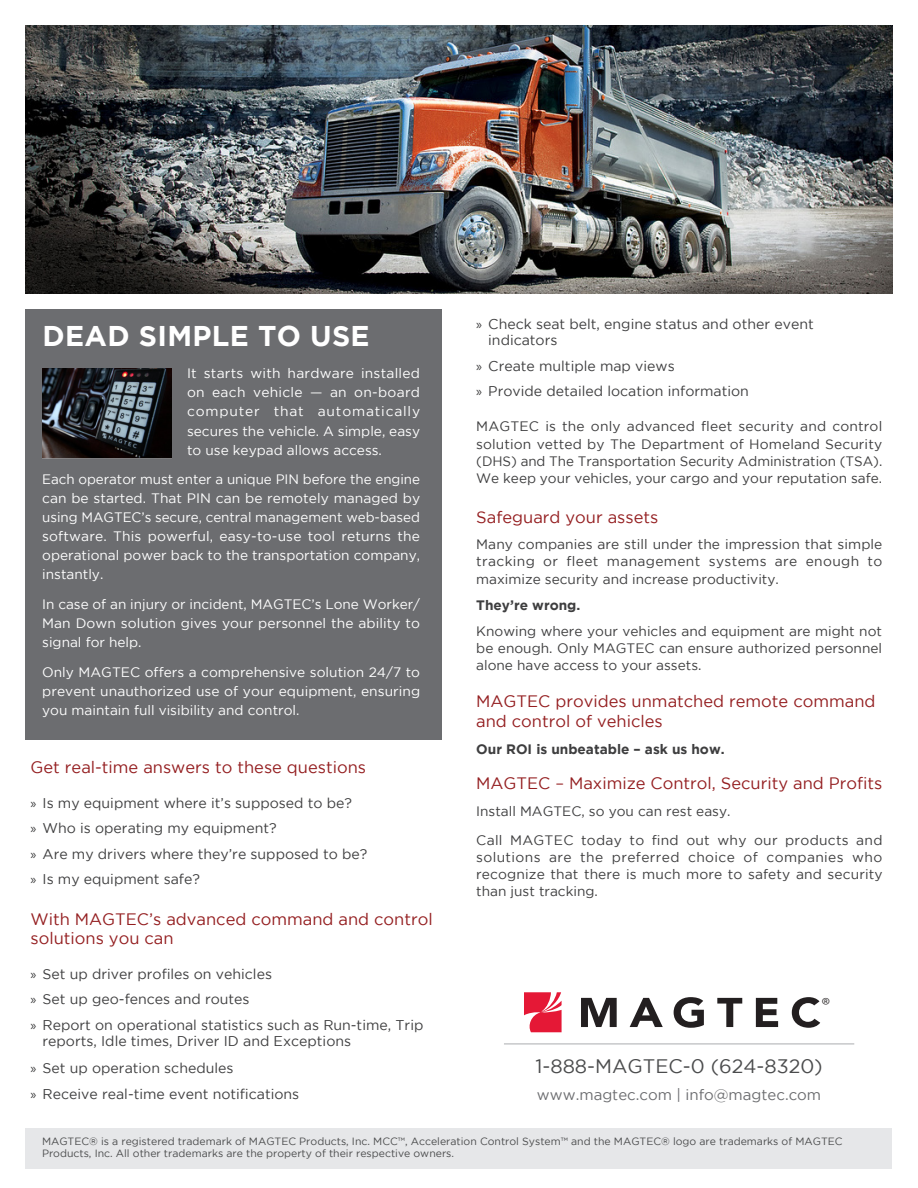
<style>
.page{position:relative;width:918px;height:1188px;background:#fff}
.page>*{position:absolute;margin:0;border:0;box-sizing:border-box;transform-origin:0 0}
.t1{font:700 28.5px "Gotham";letter-spacing:.015em;color:#fff}
.par{font:19.5px "Gotham";color:#4b4c4d}
.Highlighted_small_te{font:16.5px/19.5px "Gotham";color:#941e20}
.Small_Par{font:16.5px "Gotham";color:#941e20}
.par-2{font:15px "Gotham";color:#6c6d70}
.t2{font:14.85px "Myriad";color:#231f20;scale:1.08 1}
.t3{font:14.1px/16.5px "Gotham";color:#3e3e3f}
.Small_Par-2{font:13.65px/17.1px "Gotham";color:#3e3e3f;text-align:justify}
.Small_Par-3{font:13.65px/19px "Gotham";color:#fff;text-align:justify}
.Small_Par-4{font:700 13.65px "Gotham";color:#3e3e3f}
.par-3{font:10.5px/12px "Gotham";color:#4b4c4d}
.s1{font-family:"Myriad Pro"}
</style>
<div class="page">
<div style="left:26px;top:1128px;width:866px;height:40px;background:#e6e7e9"></div>
<svg style="left:525px;top:992px;width:37px;height:40px"></svg>
<svg style="left:581px;top:998px;width:36px;height:29px"></svg>
<svg style="left:630px;top:998px;width:33px;height:29px"></svg>
<svg style="left:674px;top:997px;width:30px;height:31px"></svg>
<svg style="left:717px;top:998px;width:25px;height:29px"></svg>
<svg style="left:756px;top:998px;width:22px;height:29px"></svg>
<svg style="left:792px;top:997px;width:28px;height:31px"></svg>
<div style="left:26px;top:310px;width:416px;height:430px;background:#6c6d70"></div>
<img style="left:42px;top:368px;width:130px;height:91px">
<img style="left:26px;top:26px;width:866px;height:267px">
<hr style="left:504px;top:1043px;width:350px;height:2px;background:#c7c8ca">
<p class="t3" style="left:488px;top:315px;width:327px;text-indent:-12px"><span class="s1">»</span> Check seat belt, engine status and other event indicators</p>
<p class="t3" style="left:476px;top:357px;width:200px"><span class="s1">»</span> Create multiple map views</p>
<p class="t3" style="left:476px;top:383px;width:274px"><span class="s1">»</span> Provide detailed location information</p>
<p class="Small_Par-2" style="left:476px;top:418px;width:408px">MAGTEC is the only advanced fleet security and control solution vetted by The Department of Homeland Security (DHS) and The Transportation Security Administration (TSA).<br>We keep your vehicles, your cargo and your reputation safe.</p>
<p class="Small_Par" style="left:476px;top:508px;width:184px">Safeguard your assets</p>
<p class="Small_Par-2" style="left:476px;top:536px;width:408px">Many companies are still under the impression that simple tracking or fleet management systems are enough to maximize security and increase productivity.</p>
<p class="Small_Par-4" style="left:476px;top:597px;width:106px">They’re wrong.</p>
<p class="Small_Par-2" style="left:476px;top:622px;width:407px">Knowing where your vehicles and equipment are might not be enough. Only MAGTEC can ensure authorized personnel alone have access to your assets.</p>
<p class="Highlighted_small_te" style="left:476px;top:692px;width:401px">MAGTEC provides unmatched remote command and control of vehicles</p>
<p class="Small_Par-4" style="left:476px;top:741px;width:250px">Our ROI is unbeatable – ask us how.</p>
<p class="Highlighted_small_te" style="left:476px;top:774px;width:408px">MAGTEC – Maximize Control, Security and Profits</p>
<p class="Small_Par-2" style="left:476px;top:803px;width:256px">Install MAGTEC, so you can rest easy.</p>
<p class="Small_Par-2" style="left:476px;top:832px;width:408px">Call MAGTEC today to find out why our products and solutions are the preferred choice of companies who recognize that there is much more to safety and security than just tracking.</p>
<p class="t1" style="left:42px;top:320px;width:329px">DEAD SIMPLE TO USE</p>
<p class="Small_Par-3" style="left:187px;top:364px;width:235px">It starts with hardware installed on each vehicle — an on-board computer that automatically secures the vehicle. A simple, easy to use keypad allows access.</p>
<p class="Small_Par-3" style="left:42px;top:470px;width:379px">Each operator must enter a unique PIN before the engine can be started. That PIN can be remotely managed by using MAGTEC’s secure, central management web-based software. This powerful, easy-to-use tool returns the operational power back to the transportation company, instantly.</p>
<p class="Small_Par-3" style="left:42px;top:594px;width:379px">In case of an injury or incident, MAGTEC’s Lone Worker/ Man Down solution gives your personnel the ability to signal for help.</p>
<p class="Small_Par-3" style="left:42px;top:662px;width:379px">Only MAGTEC offers a comprehensive solution 24/7 to prevent unauthorized use of your equipment, ensuring you maintain full visibility and control.</p>
<p class="Highlighted_small_te" style="left:31px;top:758px;width:337px">Get real-time answers to these questions</p>
<p class="t3" style="left:31px;top:794px;width:323px"><span class="s1">»</span> Is my equipment where it’s supposed to be?</p>
<p class="t3" style="left:31px;top:820px;width:248px"><span class="s1">»</span> Who is operating my equipment?</p>
<p class="t3" style="left:31px;top:845px;width:338px"><span class="s1">»</span> Are my drivers where they’re supposed to be?</p>
<p class="t3" style="left:31px;top:871px;width:171px"><span class="s1">»</span> Is my equipment safe?</p>
<p class="Highlighted_small_te" style="left:31px;top:909px;width:404px">With MAGTEC’s advanced command and control solutions you can</p>
<p class="t3" style="left:31px;top:965px;width:243px"><span class="s1">»</span> Set up driver profiles on vehicles</p>
<p class="t3" style="left:31px;top:991px;width:221px"><span class="s1">»</span> Set up geo-fences and routes</p>
<p class="t3" style="left:43px;top:1016px;width:382px;text-indent:-12px"><span class="s1">»</span> Report on operational statistics such as Run-time, Trip reports, Idle times, Driver ID and Exceptions</p>
<p class="t3" style="left:31px;top:1060px;width:204px"><span class="s1">»</span> Set up operation schedules</p>
<p class="t3" style="left:31px;top:1085px;width:270px"><span class="s1">»</span> Receive real-time event notifications</p>
<p class="t2" style="left:822px;top:995px;width:9px">®</p>
<p class="par" style="left:535px;top:1055px;width:289px">1-888-MAGTEC-0 (624-8320)</p>
<p class="par-2" style="left:537px;top:1086px;width:286px">www.magtec.com | info@magtec.com</p>
<p class="par-3" style="left:42px;top:1135px;width:802px">MAGTEC® is a registered trademark of MAGTEC Products, Inc. MCC™, Acceleration Control System™ and the MAGTEC® logo are trademarks of MAGTEC<br>Products, Inc. All other trademarks are the property of their respective owners.</p>
</div>
